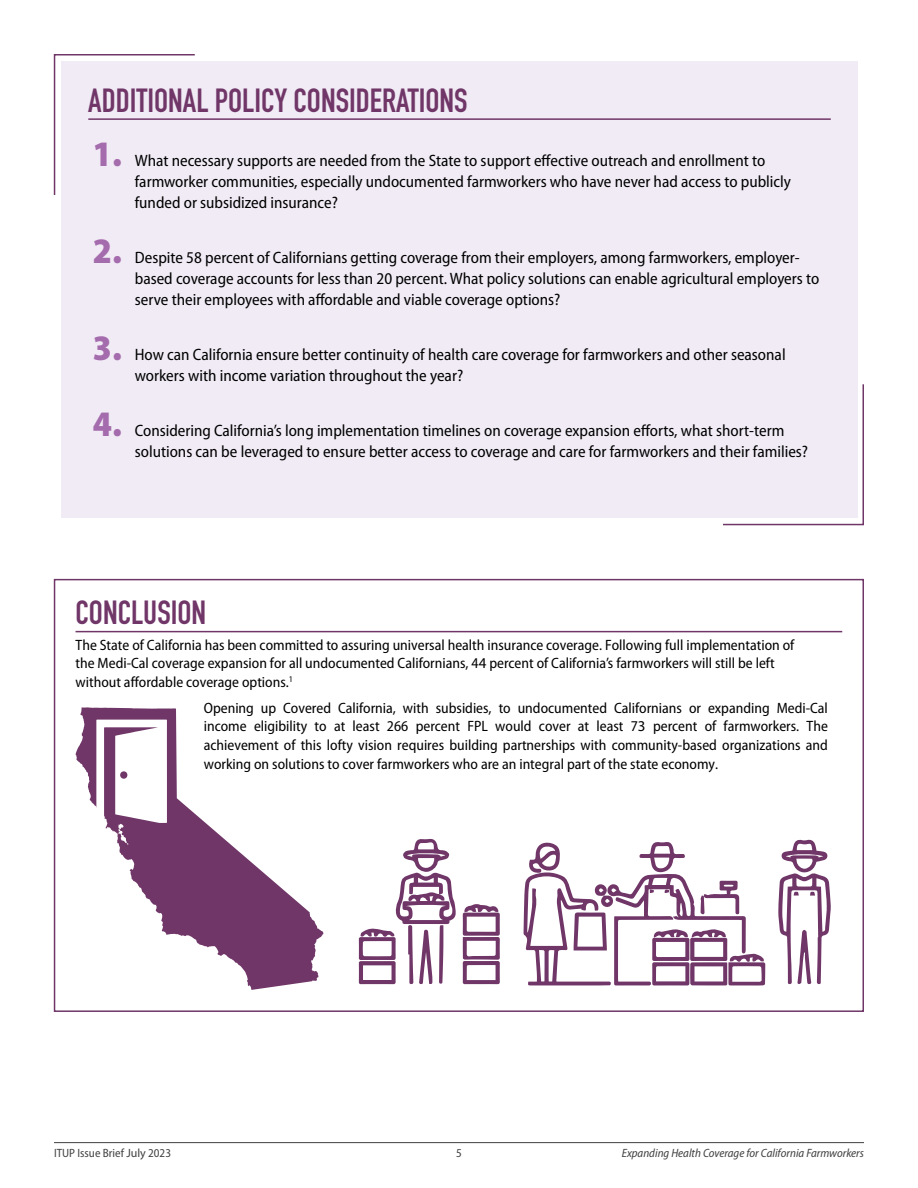
<style>
.page{position:relative;width:918px;height:1188px;background:#fff}
.page>*{position:absolute;margin:0;border:0;box-sizing:border-box;transform-origin:0 0}
.t1{font:700 33px "DIN Condensed";color:#703668}
.t2{font:semi-condensed 16.5px/21px "Myriad Pro";color:#000}
.t3{font:semi-condensed 15px/18.8px "Myriad Pro";color:#000}
.t4{font:italic semi-condensed 12px "Myriad Pro";color:#414042}
.t5{font:semi-condensed 12px "Myriad Pro";color:#414042}
.s1{font-weight:900;font-size:36px;color:#a56cad}
.s2{font-stretch:normal}
</style>
<div class="page">
<hr style="left:54px;top:1142px;width:810px;height:1px;background:#414042">
<div style="left:61px;top:61px;width:797px;height:456px;background:#f1ebf5"></div>
<hr style="left:88px;top:118px;width:743px;height:2px;background:#703668">
<svg style="left:53px;top:54px;width:143px;height:141px"></svg>
<svg style="left:722px;top:384px;width:142px;height:142px"></svg>
<hr style="left:76px;top:631px;width:766px;height:1px;background:#703668">
<div style="left:54px;top:579px;width:810px;height:433px;border:2px solid #703668"></div>
<svg style="left:76px;top:707px;width:247px;height:283px"></svg>
<svg style="left:96px;top:720px;width:71px;height:103px"></svg>
<svg style="left:359px;top:838px;width:97px;height:146px"></svg>
<svg style="left:463px;top:904px;width:37px;height:80px"></svg>
<svg style="left:778px;top:839px;width:53px;height:145px"></svg>
<svg style="left:524px;top:842px;width:241px;height:144px"></svg>
<h1 class="t1" style="left:88px;top:78px;width:381px">ADDITIONAL POLICY CONSIDERATIONS</h1>
<p class="t2" style="left:135px;top:150px;width:658px;text-indent:-42px"><span class="s1">1.</span> What necessary supports are needed from the State to support effective outreach and enrollment to farmworker communities, especially undocumented farmworkers who have never had access to publicly funded or subsidized insurance?</p>
<p class="t2" style="left:135px;top:247px;width:686px;text-indent:-42px"><span class="s1">2.</span> Despite 58 percent of Californians getting coverage from their employers, among farmworkers, employer&shy;based coverage accounts for less than 20 percent. What policy solutions can enable agricultural employers to serve their employees with affordable and viable coverage options?</p>
<p class="t2" style="left:135px;top:344px;width:652px;text-indent:-42px"><span class="s1">3.</span> How can California ensure better continuity of health care coverage for farmworkers and other seasonal workers with income variation throughout the year?</p>
<p class="t2" style="left:135px;top:419px;width:675px;text-indent:-42px"><span class="s1">4.</span> Considering California’s long implementation timelines on coverage expansion efforts, what short-term solutions can be leveraged to ensure better access to coverage and care for farmworkers and their families?</p>
<h1 class="t1" style="left:76px;top:590px;width:132px">CONCLUSION</h1>
<p class="t3" style="left:76px;top:635px;width:720px">The State of California has been committed to assuring universal health insurance coverage. Following full implementation of the Medi-Cal coverage expansion for all undocumented Californians, 4<span class="s2">4</span> percent of California’s farmworkers will still be left without affordable coverage options.<sup>1</sup></p>
<p class="t3" style="left:204px;top:698px;width:626px;text-align:justify">Opening up Covered California, with subsidies, to undocumented Californians or expanding Medi-Cal income eligibility to at least 266 percent FPL would cover at least 7<span class="s2">3</span> percent of farmworkers. The achievement of this lofty vision requires building partnerships with community-based organizations and working on solutions to cover farmworkers who are an integral part of the state economy.</p>
<p class="t5" style="left:456px;top:1145px;width:7px">5</p>
<p class="t4" style="left:622px;top:1145px;width:244px">Expanding Health Coverage for California Farmworkers</p>
</div>
